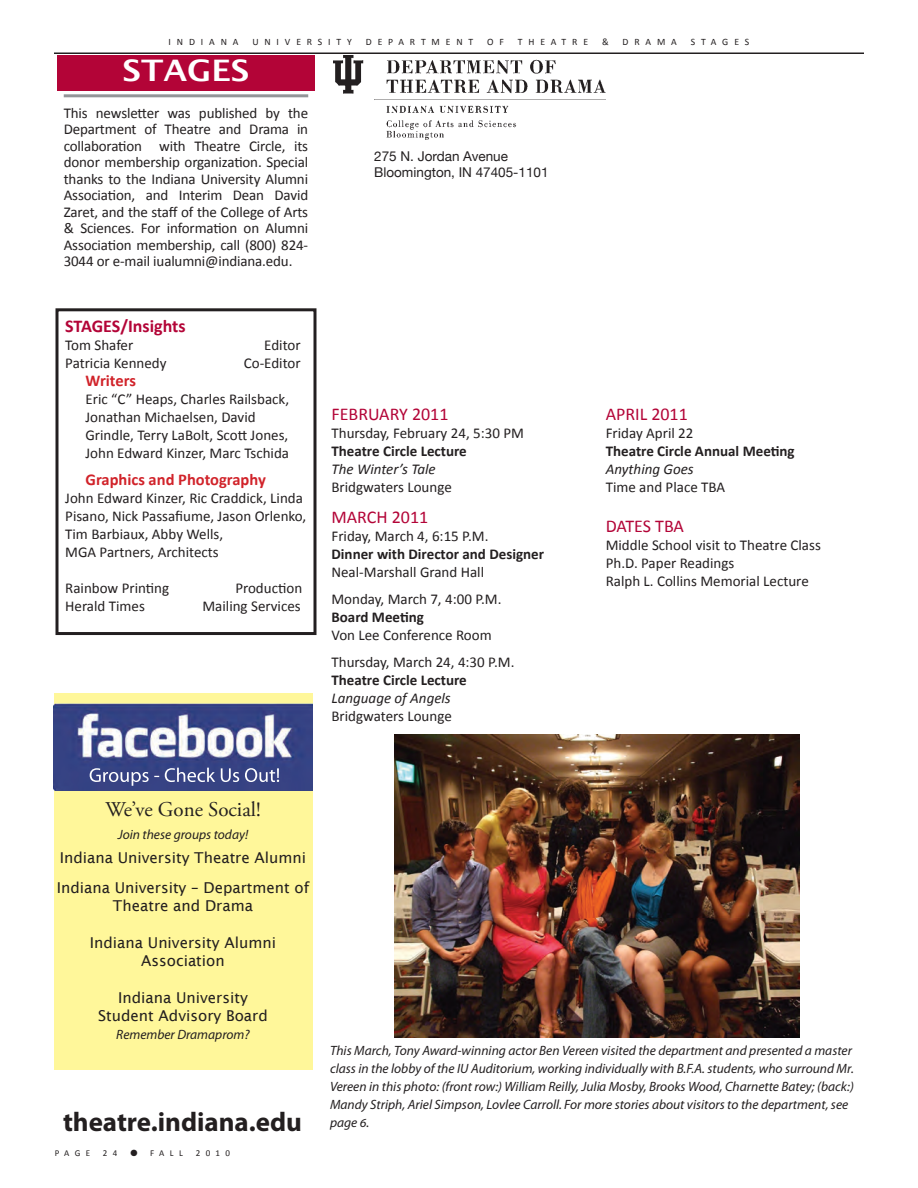
<style>
.page{position:relative;width:918px;height:1188px;background:#fff}
.page>*{position:absolute;margin:0;border:0;box-sizing:border-box;transform-origin:0 0}
.t1{font:600 29.7px "Lucida Sans";color:#fff;scale:1.09 1}
.t2{font:700 27px "Myriad Pro";color:#231f20}
.t3{font:21px "Adobe Garamond Pro";color:#231f20}
.t4{font:18px "Calibri";color:#b30437}
.t5{font:700 18px "Calibri";color:#b30437}
.t6{font:700 16.5px "Calibri";color:#d1232a}
.t7{font:15px/16.5px "Calibri";color:#231f20}
.t8{font:15px/18px "Lucida Sans";color:#231f20;text-align:center}
.t9{font:700 15px "Calibri";color:#231f20}
.t10{font:italic 15px "Calibri";color:#231f20}
.t11{font:italic 13.5px/18px "Myriad Pro";color:#231f20}
.t12{font:13.5px/15.8px "Helvetica Neue";color:#231f20}
.t13{font:9.75px "Calibri";letter-spacing:.6em;color:#231f20}
.t14{font:9px "Calibri";letter-spacing:.6em;color:#231f20}
</style>
<div class="page">
<hr style="left:54px;top:52px;width:810px;height:2px;background:#231f20">
<div style="left:57px;top:56px;width:258px;height:35px;background:#b30437"></div>
<hr style="left:64px;top:94px;width:244px;height:3px;background:#939598">
<img style="left:333px;top:56px;width:273px;height:84px">
<div style="left:56px;top:308px;width:260px;height:327px;border:3px solid #231f20"></div>
<img style="left:394px;top:734px;width:406px;height:304px">
<div style="left:54px;top:694px;width:258px;height:376px;background:#fff79a"></div>
<img style="left:54px;top:704px;width:258px;height:87px">
<p class="t13" style="left:169px;top:36px;width:71px">INDIANA</p>
<p class="t13" style="left:252px;top:36px;width:101px">UNIVERSITY</p>
<p class="t13" style="left:366px;top:36px;width:109px">DEPARTMENT</p>
<p class="t13" style="left:487px;top:36px;width:18px">O F</p>
<p class="t13" style="left:518px;top:36px;width:72px">THEATRE</p>
<p class="t13" style="left:602px;top:36px;width:8px">&amp;</p>
<p class="t13" style="left:623px;top:36px;width:56px">DRAMA</p>
<p class="t13" style="left:691px;top:36px;width:60px">STAGES</p>
<h1 class="t1" style="left:123px;top:53px;width:118px">STAGES</h1>
<p class="t7" style="left:64px;top:104px;width:246px;text-align:justify">This newsletter was published by the Department of Theatre and Drama in collaboration with Theatre Circle, its donor membership organization. Special thanks to the Indiana University Alumni Association, and Interim Dean David Zaret, and the staff of the College of Arts &amp; Sciences. For information on Alumni Association membership, call (800) 824- 3044 or e-mail iualumni@indiana.edu.</p>
<p class="t5" style="left:65px;top:314px;width:122px">STAGES/Insights</p>
<p class="t7" style="left:65px;top:336px;width:70px">Tom Shafer</p>
<p class="t7" style="left:264px;top:336px;width:38px">Editor</p>
<p class="t7" style="left:65px;top:354px;width:103px">Patricia Kennedy</p>
<p class="t7" style="left:244px;top:354px;width:58px">Co-Editor</p>
<p class="t6" style="left:86px;top:370px;width:52px">Writers</p>
<p class="t7" style="left:86px;top:389px;width:205px;line-height:18px">Eric “C” Heaps, Charles Railsback, Jonathan Michaelsen, David Grindle, Terry LaBolt, Scott Jones, John Edward Kinzer, Marc Tschida</p>
<p class="t6" style="left:86px;top:469px;width:182px">Graphics and Photography</p>
<p class="t7" style="left:65px;top:488px;width:243px;line-height:18px">John Edward Kinzer, Ric Craddick, Linda Pisano, Nick Passafiume, Jason Orlenko, Tim Barbiaux, Abby Wells,<br>MGA Partners, Architects</p>
<p class="t7" style="left:65px;top:579px;width:105px">Rainbow Printing</p>
<p class="t7" style="left:235px;top:579px;width:68px">Production</p>
<p class="t7" style="left:65px;top:597px;width:81px">Herald Times</p>
<p class="t7" style="left:202px;top:597px;width:100px">Mailing Services</p>
<p class="t12" style="left:374px;top:148px;width:176px">275 N. Jordan Avenue<br>Bloomington, IN 47405-1101</p>
<p class="t4" style="left:332px;top:403px;width:119px">FEBRUARY 2011</p>
<p class="t7" style="left:332px;top:424px;width:194px">Thursday, February 24, 5:30 PM</p>
<p class="t9" style="left:332px;top:442px;width:137px">Theatre Circle Lecture</p>
<p class="t10" style="left:332px;top:460px;width:106px">The Winter’s Tale</p>
<p class="t7" style="left:332px;top:478px;width:122px">Bridgwaters Lounge</p>
<p class="t4" style="left:332px;top:505px;width:98px">MARCH 2011</p>
<p class="t7" style="left:332px;top:527px;width:158px">Friday, March 4, 6:15 P.M.</p>
<p class="t9" style="left:332px;top:544px;width:214px">Dinner with Director and Designer</p>
<p class="t7" style="left:332px;top:557px;width:172px;line-height:27px">Neal-Marshall Grand Hall<br>Monday, March 7, 4:00 P.M.</p>
<p class="t9" style="left:332px;top:607px;width:94px">Board Meeting</p>
<p class="t7" style="left:332px;top:620px;width:184px;line-height:27px">Von Lee Conference Room<br>Thursday, March 24, 4:30 P.M.</p>
<p class="t9" style="left:332px;top:670px;width:137px">Theatre Circle Lecture</p>
<p class="t10" style="left:332px;top:688px;width:121px">Language of Angels</p>
<p class="t7" style="left:332px;top:707px;width:122px">Bridgwaters Lounge</p>
<p class="t4" style="left:606px;top:403px;width:84px">APRIL 2011</p>
<p class="t7" style="left:606px;top:424px;width:89px">Friday April 22</p>
<p class="t9" style="left:606px;top:442px;width:191px">Theatre Circle Annual Meeting</p>
<p class="t10" style="left:606px;top:460px;width:90px">Anything Goes</p>
<p class="t7" style="left:606px;top:478px;width:121px">Time and Place TBA</p>
<p class="t4" style="left:606px;top:514px;width:80px">DATES TBA</p>
<p class="t7" style="left:606px;top:535px;width:217px;line-height:18px">Middle School visit to Theatre Class<br>Ph.D. Paper Readings<br>Ralph L. Collins Memorial Lecture</p>
<h3 class="t3" style="left:105px;top:796px;width:157px">We’ve Gone Social!</h3>
<p class="t11" style="left:118px;top:825px;width:132px">Join these groups today!</p>
<p class="t8" style="left:57px;top:843px;width:254px;line-height:30px;text-align:left">Indiana University Theatre Alumni<br>Indiana University – Department of</p>
<p class="t8" style="left:113px;top:897px;width:141px">Theatre and Drama</p>
<p class="t8" style="left:90px;top:934px;width:188px">Indiana University Alumni<br>Association</p>
<p class="t8" style="left:98px;top:988px;width:171px">Indiana University<br>Student Advisory Board</p>
<p class="t11" style="left:116px;top:1026px;width:135px">Remember Dramaprom?</p>
<h2 class="t2" style="left:63px;top:1107px;width:240px">theatre.indiana.edu</h2>
<p class="t14" style="left:55px;top:1147px;width:37px">PAGE</p>
<p class="t14" style="left:103px;top:1147px;width:16px">2 4</p>
<p class="t14" style="left:130px;top:1147px;width:54px">● FALL</p>
<p class="t14" style="left:196px;top:1147px;width:36px">2010</p>
<p class="t11" style="left:330px;top:1042px;width:525px">This March, Tony Award-winning actor Ben Vereen visited the department and presented a master class in the lobby of the IU Auditorium, working individually with B.F.A. students, who surround Mr.<br>Vereen in this photo: (front row:) William Reilly, Julia Mosby, Brooks Wood, Charnette Batey; (back:)<br>Mandy Striph, Ariel Simpson, Lovlee Carroll. For more stories about visitors to the department, see page 6.</p>
</div>
